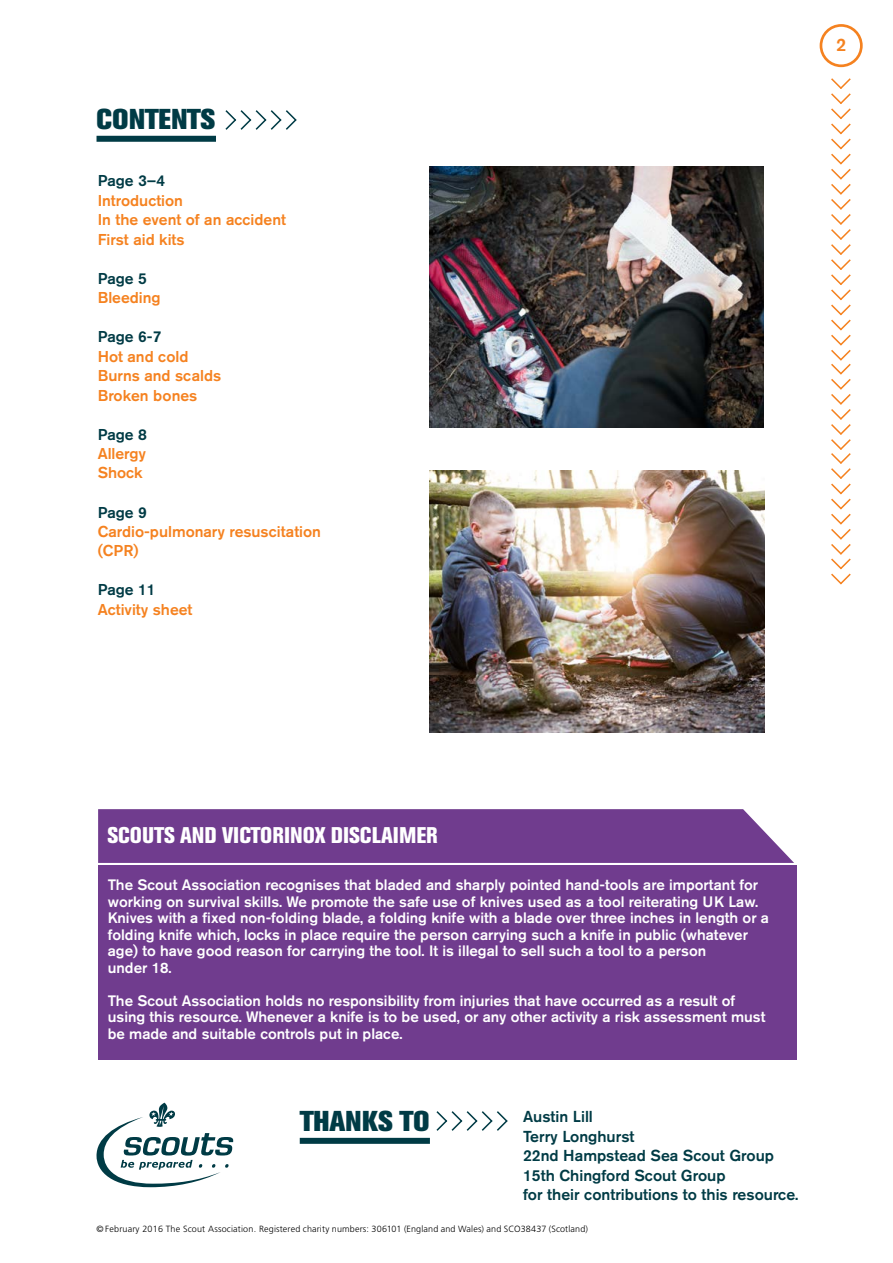
<style>
.page{position:relative;width:893px;height:1263px;background:#fff}
.page>*{position:absolute;margin:0;border:0;box-sizing:border-box;transform-origin:0 0}
.t1{font:800 28.5px "Akzidenz Grotesk BE";letter-spacing:-.02em;color:#003b45}
.t2{font:800 28.5px "Akzidenz Grotesk BE";color:#003b45}
.t3{font:800 condensed 22.5px "Akzidenz Grotesk BE";color:#fff}
.t4{font:500 18px "Akzidenz Grotesk BE";color:#f58220}
.t5{font:500 15.75px/19.5px "Akzidenz Grotesk BE";color:#003b45}
.t6{font:500 15.6px/19.5px "Akzidenz Grotesk BE";color:#f58220}
.t7{font:500 15.6px "Akzidenz Grotesk BE";color:#003b45}
.t8{font:500 15px/16.5px "Akzidenz Grotesk BE";color:#fff}
.t9{font:300 9px "Frutiger";letter-spacing:.02em;color:#000}
</style>
<div class="page">
<div style="left:97px;top:136px;width:119px;height:6px;background:#003b45"></div>
<svg style="left:225px;top:110px;width:72px;height:20px"></svg>
<svg style="left:831px;top:78px;width:20px;height:507px"></svg>
<div style="left:820px;top:24px;width:43px;height:43px;border:3px solid #f58220;border-radius:50%"></div>
<img style="left:429px;top:166px;width:334px;height:262px">
<div style="left:98px;top:865px;width:699px;height:194px;background:#703c8e"></div>
<svg style="left:98px;top:809px;width:696px;height:54px;background:#754392"></svg>
<img style="left:429px;top:471px;width:336px;height:261px">
<div style="left:300px;top:1138px;width:130px;height:6px;background:#003b45"></div>
<svg style="left:436px;top:1111px;width:72px;height:20px"></svg>
<svg style="left:97px;top:1103px;width:136px;height:84px"></svg>
<h1 class="t1" style="left:97px;top:103px;width:120px">CONTENTS</h1>
<p class="t7" style="left:98px;top:171px;width:69px">Page 3–4</p>
<p class="t6" style="left:98px;top:190px;width:190px">Introduction<br>In the event of an accident<br>First aid kits</p>
<p class="t7" style="left:98px;top:268px;width:51px">Page 5</p>
<p class="t6" style="left:98px;top:287px;width:64px">Bleeding</p>
<p class="t7" style="left:98px;top:327px;width:65px">Page 6-7</p>
<p class="t6" style="left:98px;top:346px;width:125px">Hot and cold<br>Burns and scalds<br>Broken bones</p>
<p class="t7" style="left:98px;top:424px;width:51px">Page 8</p>
<p class="t6" style="left:98px;top:443px;width:50px">Allergy<br>Shock</p>
<p class="t7" style="left:98px;top:502px;width:51px">Page 9</p>
<p class="t6" style="left:98px;top:521px;width:225px">Cardio-pulmonary resuscitation (CPR)</p>
<p class="t7" style="left:98px;top:580px;width:60px">Page 11</p>
<p class="t6" style="left:98px;top:599px;width:96px">Activity sheet</p>
<p class="t4" style="left:836px;top:34px;width:12px">2</p>
<h2 class="t3" style="left:107px;top:822px;width:332px">SCOUTS AND VICTORINOX DISCLAIMER</h2>
<p class="t8" style="left:108px;top:876px;width:663px">The Scout Association recognises that bladed and sharply pointed hand-tools are important for working on survival skills. We promote the safe use of knives used as a tool reiterating UK Law.<br>Knives with a fixed non-folding blade, a folding knife with a blade over three inches in length or a folding knife which, locks in place require the person carrying such a knife in public (whatever age) to have good reason for carrying the tool. It is illegal to sell such a tool to a person<br>under 18.</p>
<p class="t8" style="left:108px;top:992px;width:659px">The Scout Association holds no responsibility from injuries that have occurred as a result of using this resource. Whenever a knife is to be used, or any other activity a risk assessment must be made and suitable controls put in place.</p>
<h1 class="t2" style="left:300px;top:1105px;width:131px">THANKS TO</h1>
<p class="t5" style="left:523px;top:1106px;width:277px">Austin Lill<br>Terry Longhurst<br>22nd Hampstead Sea Scout Group<br>15th Chingford Scout Group<br>for their contributions to this resource.</p>
<p class="t9" style="left:97px;top:1223px;width:493px">© February 2016 The Scout Association. Registered charity numbers: 306101 (England and Wales) and SCO38437 (Scotland)</p>
</div>
